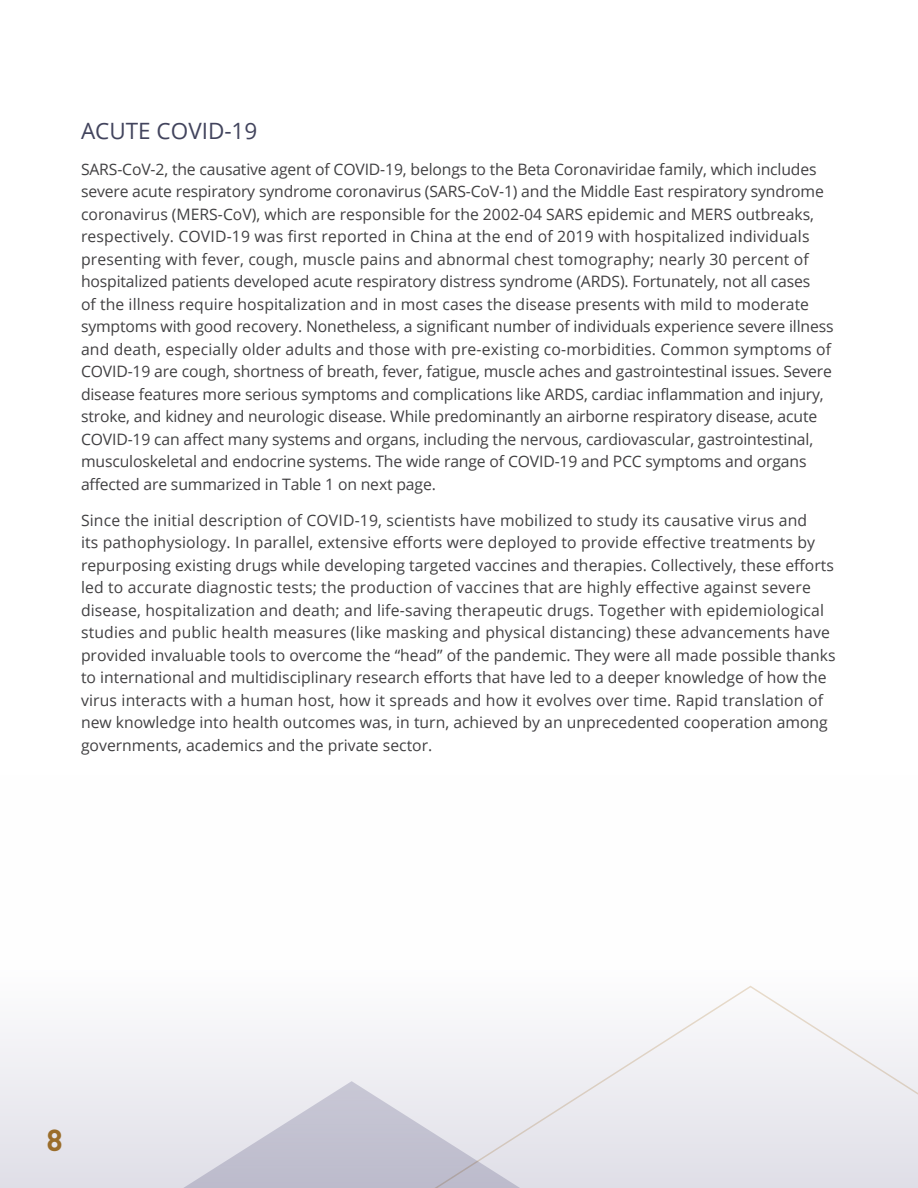
<style>
.page{position:relative;width:918px;height:1188px;background:#fff}
.page>*{position:absolute;margin:0;border:0;box-sizing:border-box;transform-origin:0 0}
.t1{font:700 30px "DIN";color:#9a6d2b}
.t2{font:22.5px "Open Sans";color:#42445d}
.TEXT{font:15.75px/22.5px "Open Sans";color:#414042}
</style>
<div class="page">
<svg style="left:116px;top:985px;width:802px;height:203px"></svg>
<svg style="left:15px;top:1081px;width:674px;height:107px;background:#dddce5"></svg>
<p class="t2" style="left:81px;top:115px;width:178px">ACUTE COVID-19</p>
<p class="TEXT" style="left:81px;top:157px;width:754px">SARS-CoV-2, the causative agent of COVID-19, belongs to the Beta Coronaviridae family, which includes severe acute respiratory syndrome coronavirus (SARS-CoV-1) and the Middle East respiratory syndrome coronavirus (MERS-CoV), which are responsible for the 2002-04 SARS epidemic and MERS outbreaks, respectively. COVID-19 was first reported in China at the end of 2019 with hospitalized individuals presenting with fever, cough, muscle pains and abnormal chest tomography; nearly 30 percent of hospitalized patients developed acute respiratory distress syndrome (ARDS). Fortunately, not all cases<br>of the illness require hospitalization and in most cases the disease presents with mild to moderate symptoms with good recovery. Nonetheless, a significant number of individuals experience severe illness and death, especially older adults and those with pre-existing co-morbidities. Common symptoms of COVID-19 are cough, shortness of breath, fever, fatigue, muscle aches and gastrointestinal issues. Severe disease features more serious symptoms and complications like ARDS, cardiac inflammation and injury, stroke, and kidney and neurologic disease. While predominantly an airborne respiratory disease, acute COVID-19 can affect many systems and organs, including the nervous, cardiovascular, gastrointestinal, musculoskeletal and endocrine systems. The wide range of COVID-19 and PCC symptoms and organs affected are summarized in Table 1 on next page.</p>
<p class="TEXT" style="left:81px;top:508px;width:756px">Since the initial description of COVID-19, scientists have mobilized to study its causative virus and<br>its pathophysiology. In parallel, extensive efforts were deployed to provide effective treatments by repurposing existing drugs while developing targeted vaccines and therapies. Collectively, these efforts led to accurate diagnostic tests; the production of vaccines that are highly effective against severe disease, hospitalization and death; and life-saving therapeutic drugs. Together with epidemiological studies and public health measures (like masking and physical distancing) these advancements have provided invaluable tools to overcome the “head” of the pandemic. They were all made possible thanks to international and multidisciplinary research efforts that have led to a deeper knowledge of how the virus interacts with a human host, how it spreads and how it evolves over time. Rapid translation of new knowledge into health outcomes was, in turn, achieved by an unprecedented cooperation among governments, academics and the private sector.</p>
<h1 class="t1" style="left:46px;top:1121px;width:18px">8</h1>
</div>
